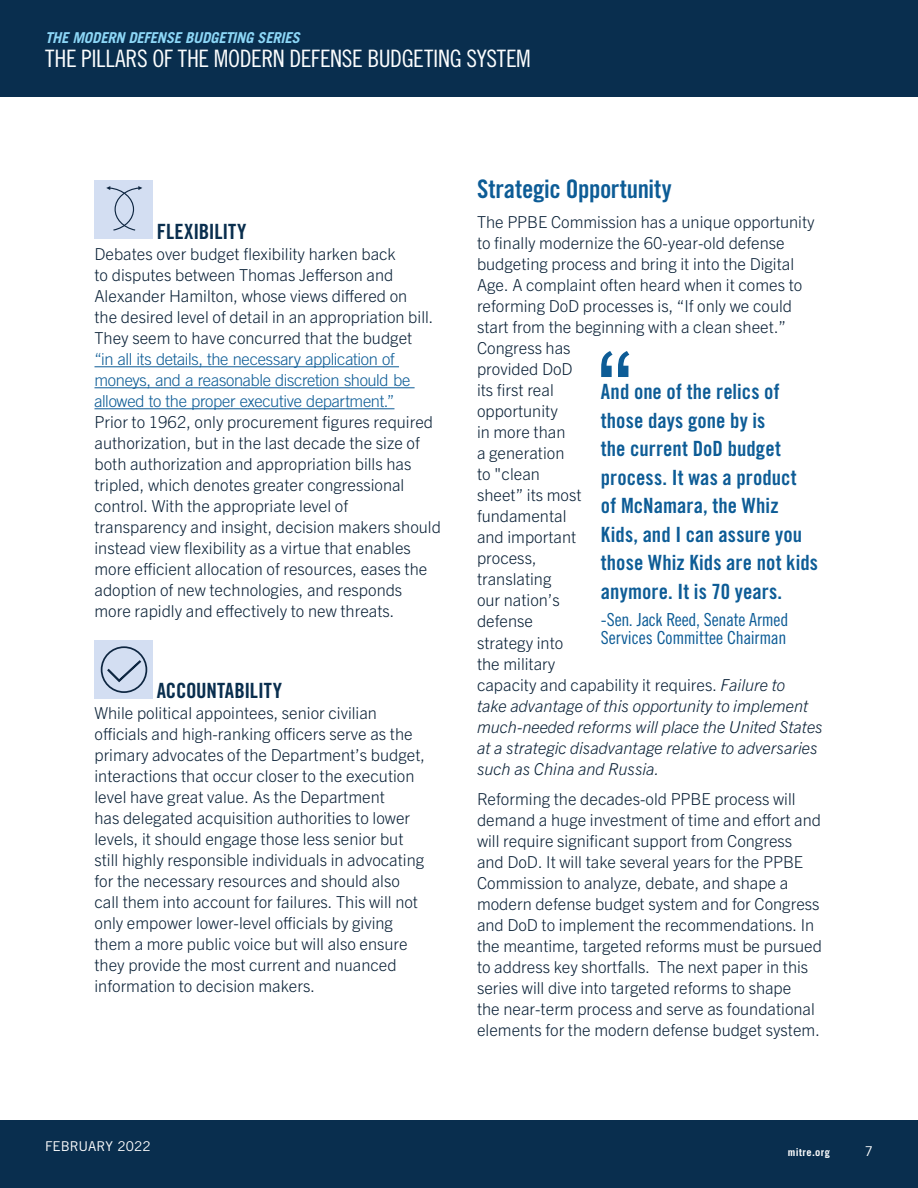
<style>
.page{position:relative;width:918px;height:1188px;background:#fff}
.page>*{position:absolute;margin:0;border:0;box-sizing:border-box;transform-origin:0 0}
.t1{font:25.5px "Trade Gothic LT Pro Bd Cn 20";letter-spacing:-.005em;color:#0d5c96}
.t2{font:24px "Trade Gothic LT Pro Cn 18";letter-spacing:-.015em;color:#fbfdfe}
.t3{font:21px/28.5px "Trade Gothic LT Pro Bd Cn 20";letter-spacing:.005em;color:#0d5c96}
.t4{font:21px "Trade Gothic LT Pro Bd Cn 20";letter-spacing:-.005em;color:#092e4e}
.t5{font:18px/18px "Trade Gothic LT Pro Cn 18";letter-spacing:-.015em;color:#0d5c96}
.t6{font:300 16.5px/21px "Trade Gothic Next LT Pro";color:#0a2137}
.t7{font:300 16.5px/21px "Trade Gothic LT Pro";letter-spacing:-.02em;color:#0d5c96}
.t8{font:italic 700 15px "Trade Gothic LT Pro";letter-spacing:-.02em;color:#8dd7f7}
.t9{font:13.5px "Trade Gothic LT Pro";letter-spacing:.005em;color:#fff}
.t10{font:700 10.5px "Trade Gothic LT Pro";letter-spacing:.04em;color:#fff}
.s1{font-style:italic}
</style>
<div class="page">
<div style="left:0;top:1120px;width:918px;height:68px;background:#092e4e"></div>
<div style="left:0;top:0;width:918px;height:97px;background:#092e4e"></div>
<div style="left:94px;top:641px;width:59px;height:58px;background:#d3def2"></div>
<hr style="left:94px;top:366px;width:305px;height:1px;background:#0d5c96">
<hr style="left:94px;top:387px;width:321px;height:1px;background:#0d5c96">
<hr style="left:94px;top:408px;width:300px;height:1px;background:#0d5c96">
<div style="left:94px;top:180px;width:59px;height:58px;background:#d3def2"></div>
<svg style="left:601px;top:351px;width:28px;height:26px"></svg>
<svg style="left:106px;top:186px;width:36px;height:45px"></svg>
<svg style="left:106px;top:660px;width:36px;height:23px"></svg>
<div style="left:101px;top:646px;width:46px;height:47px;border:2px solid #0e2641;border-radius:50%"></div>
<p class="t8" style="left:45px;top:28px;width:256px">THE MODERN DEFENSE BUDGETING SERIES</p>
<h2 class="t2" style="left:45px;top:44px;width:487px">THE PILLARS OF THE MODERN DEFENSE BUDGETING SYSTEM</h2>
<p class="t4" style="left:157px;top:219px;width:91px">FLEXIBILITY</p>
<p class="t6" style="left:94px;top:243px;width:341px">Debates over budget flexibility harken back<br>to disputes between Thomas Jefferson and Alexander Hamilton, whose views differed on the desired level of detail in an appropriation bill.<br>They seem to have concurred that the budget</p>
<p class="t7" style="left:94px;top:349px;width:317px">“in all its details, the necessary application of moneys, and a reasonable discretion should be allowed to the proper executive department.”</p>
<p class="t6" style="left:94px;top:411px;width:348px">Prior to 1962, only procurement figures required authorization, but in the last decade the size of both authorization and appropriation bills has tripled, which denotes greater congressional control. With the appropriate level of transparency and insight, decision makers should instead view flexibility as a virtue that enables more efficient allocation of resources, eases the adoption of new technologies, and responds more rapidly and effectively to new threats.</p>
<p class="t4" style="left:157px;top:678px;width:127px">ACCOUNTABILITY</p>
<p class="t6" style="left:94px;top:702px;width:332px">While political appointees, senior civilian officials and high-ranking officers serve as the primary advocates of the Department’s budget, interactions that occur closer to the execution level have great value. As the Department<br>has delegated acquisition authorities to lower levels, it should engage those less senior but still highly responsible individuals in advocating for the necessary resources and should also call them into account for failures. This will not only empower lower-level officials by giving them a more public voice but will also ensure they provide the most current and nuanced information to decision makers.</p>
<h1 class="t1" style="left:477px;top:174px;width:196px">Strategic Opportunity</h1>
<p class="t6" style="left:477px;top:211px;width:347px">The PPBE Commission has a unique opportunity to finally modernize the 60-year-old defense budgeting process and bring it into the Digital<br>Age. A complaint often heard when it comes to reforming DoD processes is, “If only we could start from the beginning with a clean sheet.”<br>Congress has<br>provided DoD<br>its first real<br>opportunity<br>in more than<br>a generation<br>to "clean<br>sheet” its most<br>fundamental<br>and important<br>process,<br>translating<br>our nation’s<br>defense<br>strategy into<br>the military<br>capacity and capability it requires. <span class="s1">Failure to<br>take advantage of this opportunity to implement much-needed reforms will place the United States at a strategic disadvantage relative to adversaries such as China and Russia.</span></p>
<p class="t6" style="left:477px;top:787px;width:346px">Reforming the decades-old PPBE process will demand a huge investment of time and effort and will require significant support from Congress and DoD. It will take several years for the PPBE Commission to analyze, debate, and shape a modern defense budget system and for Congress and DoD to implement the recommendations. In the meantime, targeted reforms must be pursued to address key shortfalls. The next paper in this series will dive into targeted reforms to shape<br>the near-term process and serve as foundational elements for the modern defense budget system.</p>
<p class="t3" style="left:601px;top:378px;width:219px">And one of the relics of those days gone by is<br>the current DoD budget process. It was a product<br>of McNamara, the Whiz<br>Kids, and I can assure you those Whiz Kids are not kids anymore. It is 70 years.</p>
<p class="t5" style="left:601px;top:610px;width:189px">-Sen. Jack Reed, Senate Armed<br>Services Committee Chairman</p>
<p class="t9" style="left:45px;top:1138px;width:107px">FEBRUARY 2022</p>
<p class="t10" style="left:788px;top:1146px;width:44px">mitre.org</p>
<p class="t9" style="left:865px;top:1143px;width:10px">7</p>
</div>
